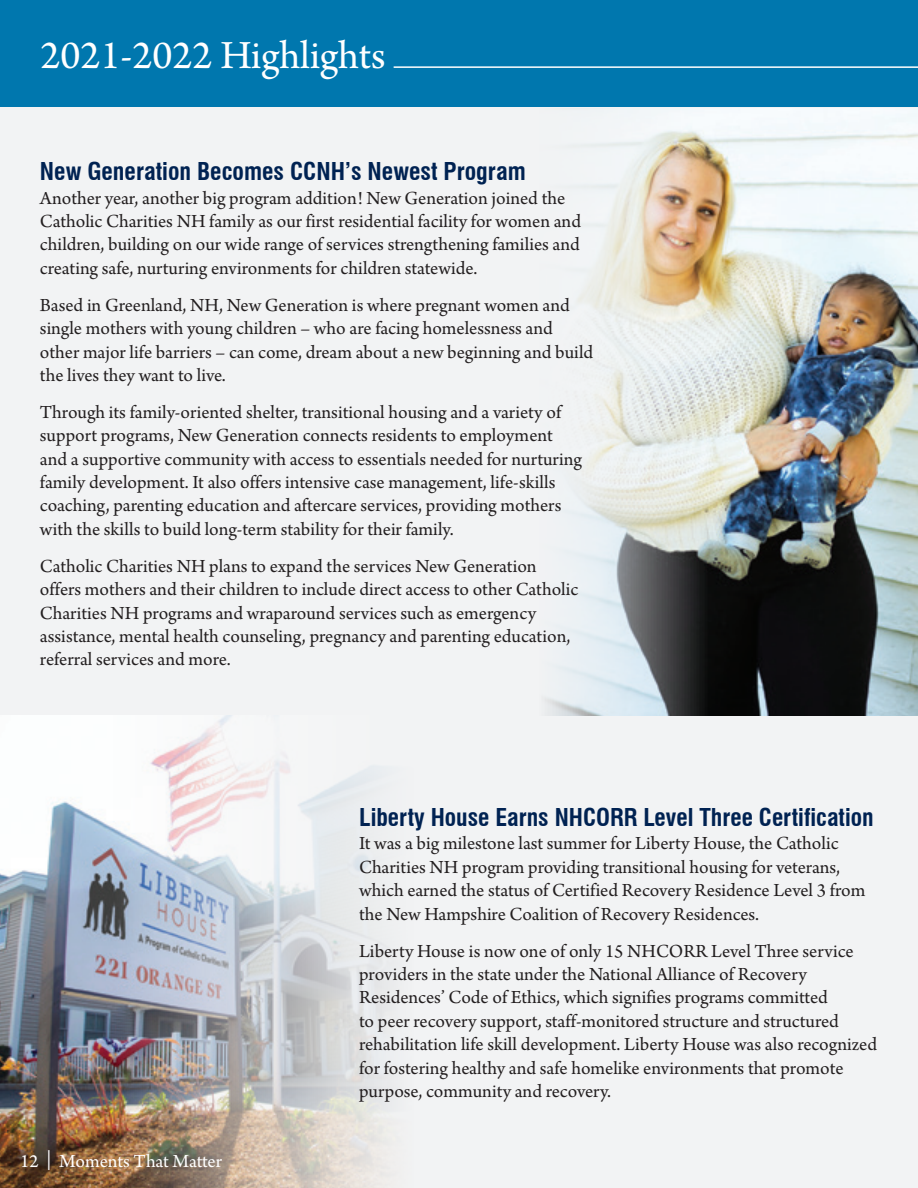
<style>
.page{position:relative;width:918px;height:1188px;background:#f2f3f4}
.page>*{position:absolute;margin:0;border:0;box-sizing:border-box;transform-origin:0 0}
.Story_Header{font:42px "Arno Pro";color:#fff}
.Story_Section{font:700 condensed 24px "Swiss 721 BT";color:#002252}
.t1{font:19.5px/23.4px "Arno Pro";color:#231f20}
.t2{font:19.5px "Arno Pro";letter-spacing:-.005em;color:#fff}
</style>
<div class="page">
<div style="left:0;top:0;width:918px;height:107px;background:#0077ae"></div>
<img style="left:0;top:716px;width:390px;height:472px">
<img style="left:545px;top:132px;width:373px;height:584px">
<hr style="left:394px;top:66px;width:524px;height:2px;background:#fff">
<p class="Story_Header" style="left:40px;top:31px;width:347px">2021-2022 Highlights</p>
<p class="Story_Section" style="left:40px;top:157px;width:487px">New Generation Becomes CCNH’s Newest Program</p>
<p class="t1" style="left:40px;top:187px;width:543px">Another year, another big program addition! New Generation joined the Catholic Charities NH family as our first residential facility for women and children, building on our wide range of services strengthening families and creating safe, nurturing environments for children statewide.</p>
<p class="t1" style="left:40px;top:294px;width:555px">Based in Greenland, NH, New Generation is where pregnant women and single mothers with young children – who are facing homelessness and other major life barriers – can come, dream about a new beginning and build the lives they want to live.</p>
<p class="t1" style="left:40px;top:401px;width:543px">Through its family-oriented shelter, transitional housing and a variety of support programs, New Generation connects residents to employment and a supportive community with access to essentials needed for nurturing family development. It also offers intensive case management, life-skills coaching, parenting education and aftercare services, providing mothers with the skills to build long-term stability for their family.</p>
<p class="t1" style="left:40px;top:555px;width:540px">Catholic Charities NH plans to expand the services New Generation offers mothers and their children to include direct access to other Catholic Charities NH programs and wraparound services such as emergency assistance, mental health counseling, pregnancy and parenting education, referral services and more.</p>
<p class="t2" style="left:20px;top:1150px;width:203px">12 | Moments That Matter</p>
<p class="Story_Section" style="left:359px;top:803px;width:516px">Liberty House Earns NHCORR Level Three Certification</p>
<p class="t1" style="left:359px;top:833px;width:508px">It was a big milestone last summer for Liberty House, the Catholic Charities NH program providing transitional housing for veterans, which earned the status of Certified Recovery Residence Level 3 from the New Hampshire Coalition of Recovery Residences.</p>
<p class="t1" style="left:359px;top:940px;width:519px">Liberty House is now one of only 15 NHCORR Level Three service providers in the state under the National Alliance of Recovery Residences’ Code of Ethics, which signifies programs committed<br>to peer recovery support, staff-monitored structure and structured rehabilitation life skill development. Liberty House was also recognized for fostering healthy and safe homelike environments that promote purpose, community and recovery.</p>
</div>
